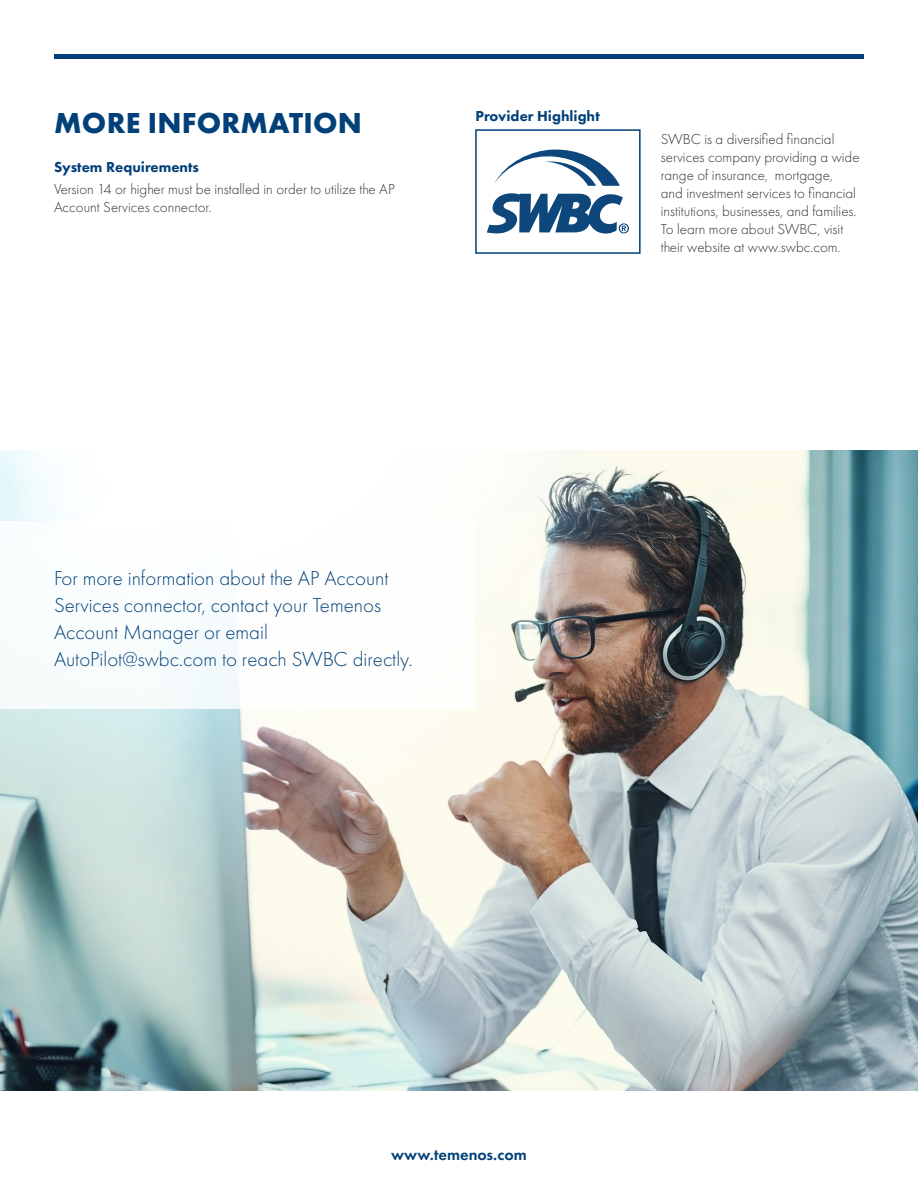
<style>
.page{position:relative;width:918px;height:1188px;background:#fff}
.page>*{position:absolute;margin:0;border:0;box-sizing:border-box;transform-origin:0 0}
.Section_Titles{font:700 30px "Futura PT";letter-spacing:.01em;color:#014078}
.Opening_Paragraph{font:300 21px/27px "Futura PT";color:#014078}
.t1{font:600 16.5px "Futura PT";color:#014078}
.Body_Copy{font:300 15px/18px "Futura PT";color:#313232}
.Section_Header{font:800 15px "Futura PT";color:#014078}
</style>
<div class="page">
<hr style="left:54px;top:54px;width:810px;height:4px;background:#014078">
<img style="left:0;top:450px;width:918px;height:641px">
<div style="left:0;top:522px;width:476px;height:187px;background:#fff"></div>
<div style="left:475px;top:129px;width:166px;height:125px;border:2px solid #014078"></div>
<svg style="left:487px;top:149px;width:142px;height:85px"></svg>
<p class="Section_Titles" style="left:54px;top:103px;width:309px">MORE INFORMATION</p>
<p class="Section_Header" style="left:54px;top:157px;width:147px">System Requirements</p>
<p class="Body_Copy" style="left:54px;top:180px;width:342px">Version 14 or higher must be installed in order to utilize the AP<br>Account Services connector.</p>
<p class="Section_Header" style="left:476px;top:107px;width:126px">Provider Highlight</p>
<p class="Body_Copy" style="left:661px;top:130px;width:200px">SWBC is a diversified financial services company providing a wide range of insurance, mortgage,<br>and investment services to financial institutions, businesses, and families.<br>To learn more about SWBC, visit their website at www.swbc.com.</p>
<p class="Opening_Paragraph" style="left:54px;top:565px;width:360px">For more information about the AP Account Services connector, contact your Temenos Account Manager or email AutoPilot@swbc.com to reach SWBC directly.</p>
<p class="t1" style="left:391px;top:1144px;width:137px">www.temenos.com</p>
</div>
